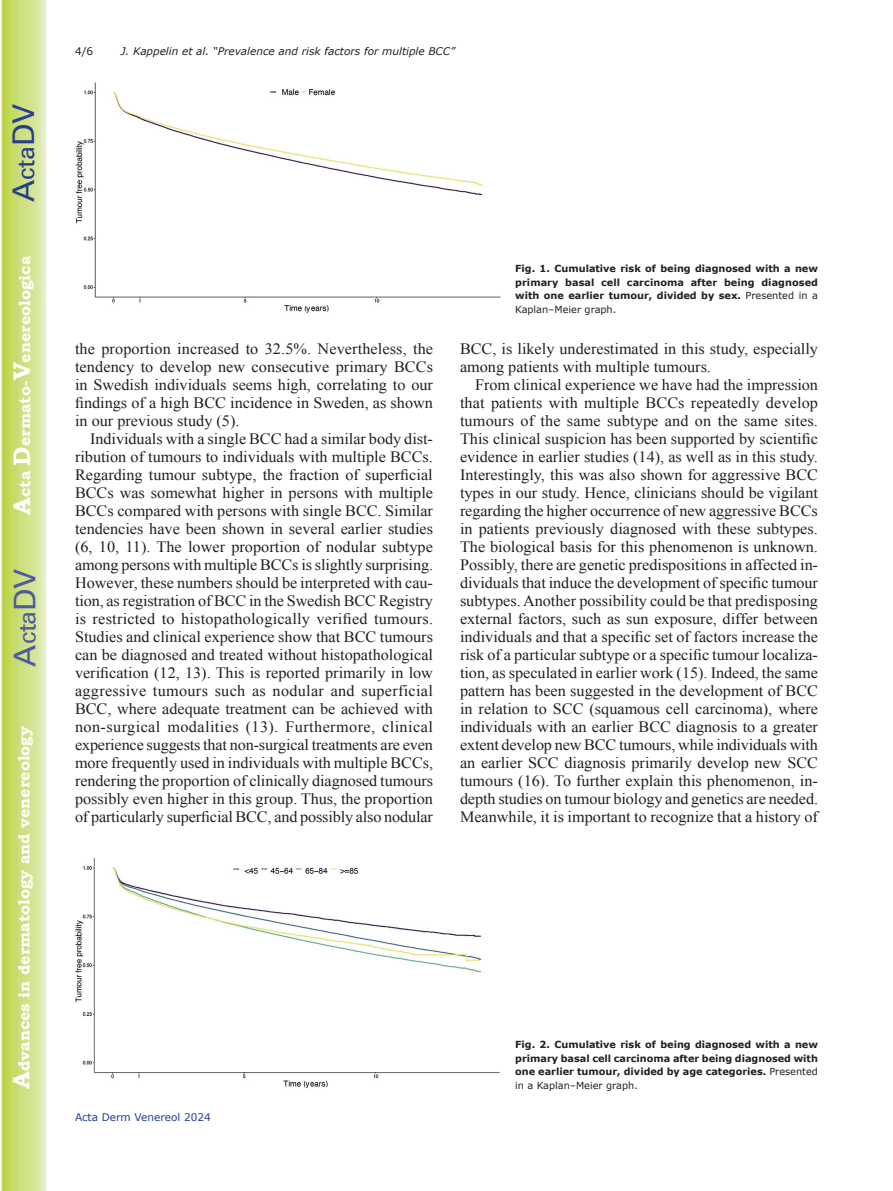
<style>
.page{position:relative;width:893px;height:1191px;background:#fff}
.page>*{position:absolute;margin:0;border:0;box-sizing:border-box;transform-origin:0 0}
.t1{font:30px "Univers";color:#4d5a9e}
.t2{font:30px "Univers";color:#253f8e}
.t3{font:15.75px/18px "Times New Roman";color:#231f20;text-align:justify}
.t4{font:700 15.75px "Bookman Old Style";color:#fff}
.t5{font:italic 10.5px "Verdana";color:#231f20}
.t6{font:10.5px "Verdana";color:#253f8e}
.t7{font:10.5px "Verdana";color:#231f20}
.t8{font:700 9.75px/13.5px "Verdana";color:#231f20;text-align:justify}
.s1{font-size:24px}
.s2{font-weight:400}
</style>
<div class="page">
<svg style="left:1px;top:0;width:45px;height:1191px;background:#cfe084"></svg>
<img style="left:75px;top:83px;width:425px;height:230px">
<img style="left:75px;top:859px;width:425px;height:230px">
<h1 class="t2" style="left:6px;top:202px;width:100px;rotate:-90deg">A<span class="s1">cta</span>DV</h1>
<p class="t4" style="left:15px;top:515px;width:260px;rotate:-90deg"><span class="s1">A</span>cta <span class="s1">D</span>ermato-<span class="s1">V</span>enereologica</p>
<h1 class="t1" style="left:7px;top:666px;width:100px;rotate:-90deg">A<span class="s1">cta</span>DV</h1>
<p class="t4" style="left:15px;top:1088px;width:364px;rotate:-90deg"><span class="s1">A</span>dvances in dermatology and venereology</p>
<p class="t7" style="left:75px;top:44px;width:20px">4/6</p>
<p class="t5" style="left:121px;top:44px;width:336px">J. Kappelin et al. “Prevalence and risk factors for multiple BCC”</p>
<p class="t8" style="left:515px;top:262px;width:304px">Fig. 1. Cumulative risk of being diagnosed with a new primary basal cell carcinoma after being diagnosed with one earlier tumour, divided by sex. <span class="s2">Presented in a Kaplan–Meier graph.</span></p>
<p class="t3" style="left:75px;top:339px;width:360px">the proportion increased to 32.5%. Nevertheless, the tendency to develop new consecutive primary BCCs in Swedish individuals seems high, correlating to our findings of a high BCC incidence in Sweden, as shown in our previous study (5).</p>
<p class="t3" style="left:75px;top:429px;width:360px;text-indent:15px">Individuals with a single BCC had a similar body dist&shy;ribution of tumours to individuals with multiple BCCs.<br>Regarding tumour subtype, the fraction of superficial BCCs was somewhat higher in persons with multiple BCCs compared with persons with single BCC. Similar tendencies have been shown in several earlier studies (6, 10, 11). The lower proportion of nodular subtype among persons with multiple BCCs is slightly surprising.<br>However, these numbers should be interpreted with cau&shy;tion, as registration of BCC in the Swedish BCC Registry is restricted to histopathologically verified tumours.<br>Studies and clinical experience show that BCC tumours can be diagnosed and treated without histopathological verification (12, 13). This is reported primarily in low aggressive tumours such as nodular and superficial BCC, where adequate treatment can be achieved with non-surgical modalities (13). Furthermore, clinical experience suggests that non-surgical treatments are even more frequently used in individuals with multiple BCCs, rendering the proportion of clinically diagnosed tumours possibly even higher in this group. Thus, the proportion of particularly superficial BCC, and possibly also nodular</p>
<p class="t3" style="left:460px;top:339px;width:360px">BCC, is likely underestimated in this study, especially among patients with multiple tumours.</p>
<p class="t3" style="left:460px;top:375px;width:360px;text-indent:15px">From clinical experience we have had the impression that patients with multiple BCCs repeatedly develop tumours of the same subtype and on the same sites.<br>This clinical suspicion has been supported by scientific evidence in earlier studies (14), as well as in this study.<br>Interestingly, this was also shown for aggressive BCC types in our study. Hence, clinicians should be vigilant regarding the higher occurrence of new aggressive BCCs in patients previously diagnosed with these subtypes.<br>The biological basis for this phenomenon is unknown.<br>Possibly, there are genetic predispositions in affected in&shy;dividuals that induce the development of specific tumour subtypes. Another possibility could be that predisposing external factors, such as sun exposure, differ between individuals and that a specific set of factors increase the risk of a particular subtype or a specific tumour localiza&shy;tion, as speculated in earlier work (15). Indeed, the same pattern has been suggested in the development of BCC in relation to SCC (squamous cell carcinoma), where individuals with an earlier BCC diagnosis to a greater extent develop new BCC tumours, while individuals with an earlier SCC diagnosis primarily develop new SCC tumours (16). To further explain this phenomenon, in&shy;depth studies on tumour biology and genetics are needed.<br>Meanwhile, it is important to recognize that a history of</p>
<p class="t6" style="left:75px;top:1110px;width:137px">Acta Derm Venereol 2024</p>
<p class="t8" style="left:515px;top:1038px;width:304px">Fig. 2. Cumulative risk of being diagnosed with a new primary basal cell carcinoma after being diagnosed with one earlier tumour, divided by age categories. <span class="s2">Presented in a Kaplan–Meier graph.</span></p>
</div>
